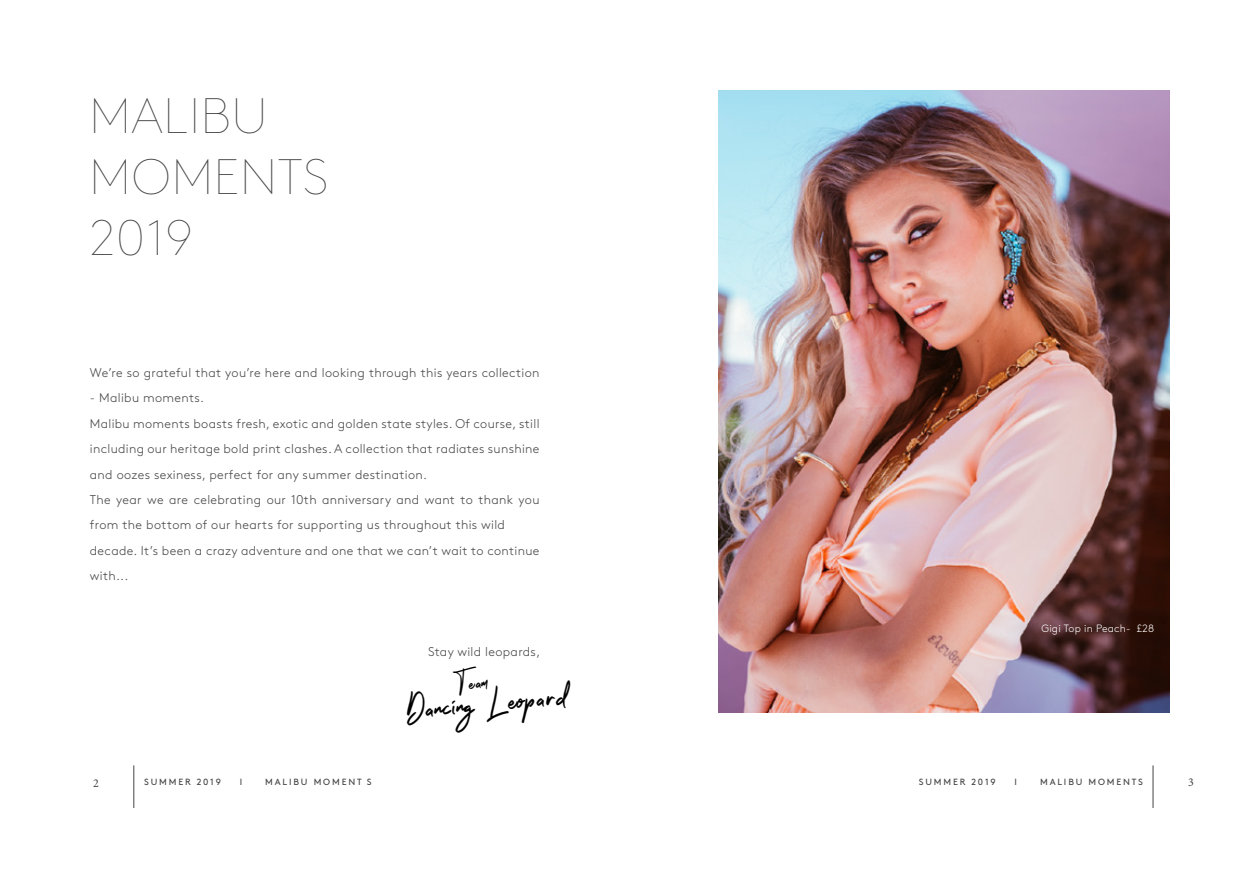
<style>
.page{position:relative;width:1259px;height:893px;background:#fff}
.page>*{position:absolute;margin:0;border:0;box-sizing:border-box;transform-origin:0 0}
.t1{font:100 49.65px/61.3px "Brown Std";letter-spacing:.025em;color:#444}
.t2{font:26.4px "Hello Santtiny";color:#000}
.t3{font:18px "Hello Santtiny";color:#000}
.t4{font:300 12.75px/25.3px "Brown Std";letter-spacing:.025em;color:#444}
.t5{font:12px "Minion Pro";color:#444}
.t6{font:300 10.65px "Brown Std";letter-spacing:.02em;color:#fff}
.t7{font:9px "Brown";letter-spacing:.205em;color:#444}
</style>
<div class="page">
<img style="left:718px;top:90px;width:451px;height:623px">
<hr style="left:1152px;top:765px;width:1px;height:43px;background:#444">
<hr style="left:133px;top:765px;width:1px;height:43px;background:#444">
<h1 class="t1" style="left:90px;top:86px;width:240px">MALIBU<br>MOMENTS<br>2019</h1>
<p class="t4" style="left:90px;top:360px;width:451px">We’re so grateful that you’re here and looking through this years collection</p>
<p class="t4" style="left:90px;top:386px;width:451px">- Malibu moments.<br>Malibu moments boasts fresh, exotic and golden state styles. Of course, still including our heritage bold print clashes. A collection that radiates sunshine and oozes sexiness, perfect for any summer destination.<br>The year we are celebrating our 10th anniversary and want to thank you from the bottom of our hearts for supporting us throughout this wild decade. It’s been a crazy adventure and one that we can’t wait to continue with...</p>
<p class="t4" style="left:428px;top:639px;width:114px">Stay wild leopards,</p>
<h3 class="t3" style="left:455px;top:674px;width:34px;rotate:-8deg">T eam</h3>
<h2 class="t2" style="left:404px;top:693px;width:163px;rotate:-5deg">Dancing L eopard</h2>
<p class="t6" style="left:1041px;top:623px;width:114px">Gigi Top in Peach- £28</p>
<p class="t5" style="left:93px;top:775px;width:7px">2</p>
<p class="t7" style="left:144px;top:775px;width:78px">SUMMER 2019</p>
<p class="t7" style="left:240px;top:775px;width:4px">I</p>
<p class="t7" style="left:265px;top:775px;width:108px">MALIBU MOMENT S</p>
<p class="t7" style="left:919px;top:775px;width:78px">SUMMER 2019</p>
<p class="t7" style="left:1014px;top:775px;width:4px">I</p>
<p class="t7" style="left:1040px;top:775px;width:104px">MALIBU MOMENTS</p>
<p class="t5" style="left:1188px;top:774px;width:7px">3</p>
</div>
